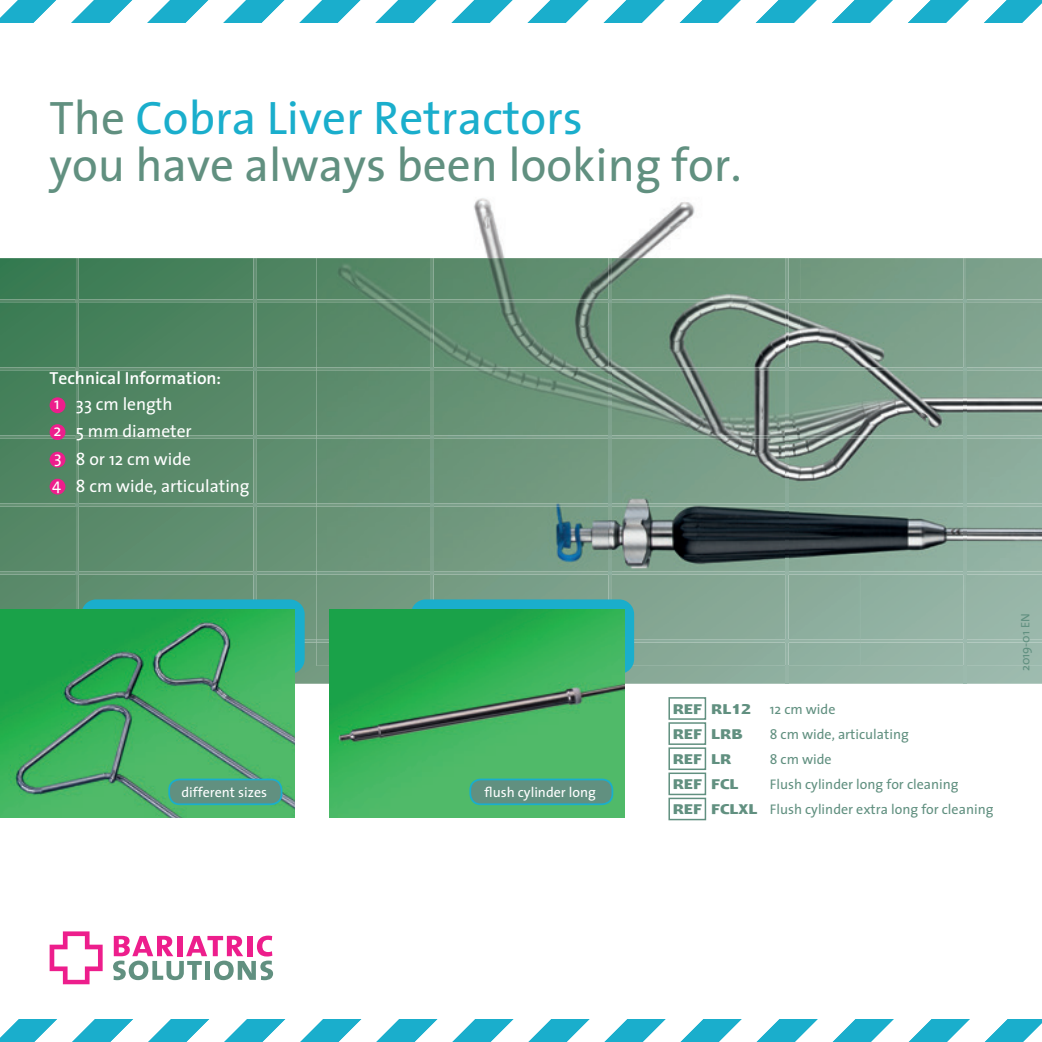
<style>
.page{position:relative;width:1042px;height:1042px;background:#fff}
.page>*{position:absolute;margin:0;border:0;box-sizing:border-box;transform-origin:0 0}
.t1{font:47.25px/47.2px "The Sans";color:#619080}
.t2{font:17.5px/27.5px "The Sans";color:#fff}
.t3{font:600 17.5px "The Sans";color:#fff}
.t4{font:700 16.45px "Linotype Ergo";color:#619080}
.t5{font:16.45px/27.1px "The Sans";color:#fff}
.t6{font:14px/25.2px "The Sans";color:#619080}
.t7{font:14px "The Sans";color:#fff}
.t8{font:12.25px "The Sans";color:#619080}
.s1{color:#1aaecc}
.s2{font-family:"Linotype Ergo";font-weight:700;font-size:16.45px}
</style>
<div class="page">
<hr style="left:963px;top:666px;width:3px;height:18px;background:#9cbaad">
<svg style="left:786px;top:666px;width:2px;height:18px"></svg>
<svg style="left:50px;top:931px;width:53px;height:53px"></svg>
<svg style="left:113px;top:935px;width:160px;height:45px"></svg>
<img style="left:317px;top:198px;width:725px;height:468px">
<img style="left:963px;top:258px;width:3px;height:109px">
<img style="left:608px;top:258px;width:3px;height:109px">
<img style="left:786px;top:258px;width:2px;height:109px">
<img style="left:431px;top:258px;width:3px;height:109px">
<img style="left:963px;top:370px;width:3px;height:65px">
<img style="left:608px;top:370px;width:3px;height:65px">
<img style="left:786px;top:370px;width:2px;height:65px">
<img style="left:431px;top:370px;width:3px;height:65px">
<img style="left:963px;top:438px;width:3px;height:65px">
<img style="left:608px;top:438px;width:3px;height:65px">
<img style="left:786px;top:438px;width:2px;height:65px">
<img style="left:431px;top:438px;width:3px;height:65px">
<img style="left:963px;top:506px;width:3px;height:65px">
<img style="left:608px;top:506px;width:3px;height:65px">
<img style="left:786px;top:506px;width:2px;height:65px">
<img style="left:431px;top:506px;width:3px;height:65px">
<img style="left:963px;top:574px;width:3px;height:92px">
<img style="left:608px;top:574px;width:3px;height:25px">
<img style="left:786px;top:574px;width:2px;height:92px">
<img style="left:431px;top:574px;width:3px;height:25px">
<img style="left:317px;top:299px;width:725px;height:3px">
<svg style="left:0;top:258px;width:317px;height:426px;background:#568968"></svg>
<img style="left:317px;top:640px;width:725px;height:2px">
<div style="left:50px;top:397px;width:15px;height:16px;background:#ed1e8c;border-radius:50%"></div>
<div style="left:50px;top:424px;width:15px;height:16px;background:#ed1e8c;border-radius:50%"></div>
<div style="left:50px;top:452px;width:15px;height:15px;background:#ed1e8c;border-radius:50%"></div>
<div style="left:50px;top:479px;width:15px;height:15px;background:#ed1e8c;border-radius:50%"></div>
<div style="left:668px;top:697px;width:38px;height:23px;border:1px solid #619080"></div>
<div style="left:668px;top:722px;width:38px;height:23px;border:1px solid #619080"></div>
<div style="left:668px;top:747px;width:38px;height:23px;border:1px solid #619080"></div>
<div style="left:668px;top:772px;width:38px;height:23px;border:1px solid #619080"></div>
<div style="left:668px;top:797px;width:38px;height:23px;border:1px solid #619080"></div>
<div style="left:411px;top:599px;width:223px;height:75px;background:#1aaecc;border-radius:15px"></div>
<img style="left:329px;top:609px;width:295px;height:209px">
<div style="left:470px;top:779px;width:142px;height:25px;background:#619080;border-radius:10px"></div>
<div style="left:469px;top:778px;width:144px;height:27px;border:2px solid #1aaecc;border-radius:10px"></div>
<div style="left:81px;top:599px;width:224px;height:75px;background:#1aaecc;border-radius:15px"></div>
<img style="left:0;top:609px;width:295px;height:209px">
<div style="left:169px;top:779px;width:112px;height:25px;background:#619080;border-radius:10px"></div>
<div style="left:168px;top:778px;width:114px;height:27px;border:2px solid #1aaecc;border-radius:10px"></div>
<svg style="left:0;top:0;width:1042px;height:22px"></svg>
<svg style="left:0;top:1020px;width:1042px;height:22px"></svg>
<h1 class="t1" style="left:49px;top:93px;width:693px">The <span class="s1">Cobra Liver Retractors<br></span>you have always been looking for.</h1>
<p class="t3" style="left:49px;top:363px;width:173px">Technical Information:</p>
<p class="t5" style="left:53px;top:389px;width:9px">1<br>2</p>
<p class="t2" style="left:76px;top:389px;width:175px">33 cm length<br>5 mm diameter<br>8 or 12 cm wide<br>8 cm wide, articulating</p>
<p class="t5" style="left:52px;top:443px;width:11px">3<br>4</p>
<p class="t7" style="left:181px;top:780px;width:87px">different sizes</p>
<p class="t7" style="left:484px;top:780px;width:113px">flush cylinder long</p>
<p class="t6" style="left:673px;top:696px;width:164px"><span class="s2">REF RL12</span> 12 cm wide</p>
<p class="t4" style="left:673px;top:725px;width:72px">REF LRB</p>
<p class="t6" style="left:770px;top:721px;width:140px">8 cm wide, articulating</p>
<p class="t4" style="left:673px;top:750px;width:60px">REF LR</p>
<p class="t6" style="left:770px;top:746px;width:63px">8 cm wide</p>
<p class="t4" style="left:673px;top:775px;width:67px">REF FCL</p>
<p class="t6" style="left:673px;top:771px;width:322px;text-indent:97px">Flush cylinder long for cleaning<br><span class="s2">REF FCLXL</span> Flush cylinder extra long for cleaning</p>
<p class="t8" style="left:1015px;top:671px;width:59px;rotate:-90deg">2019-01 EN</p>
</div>
